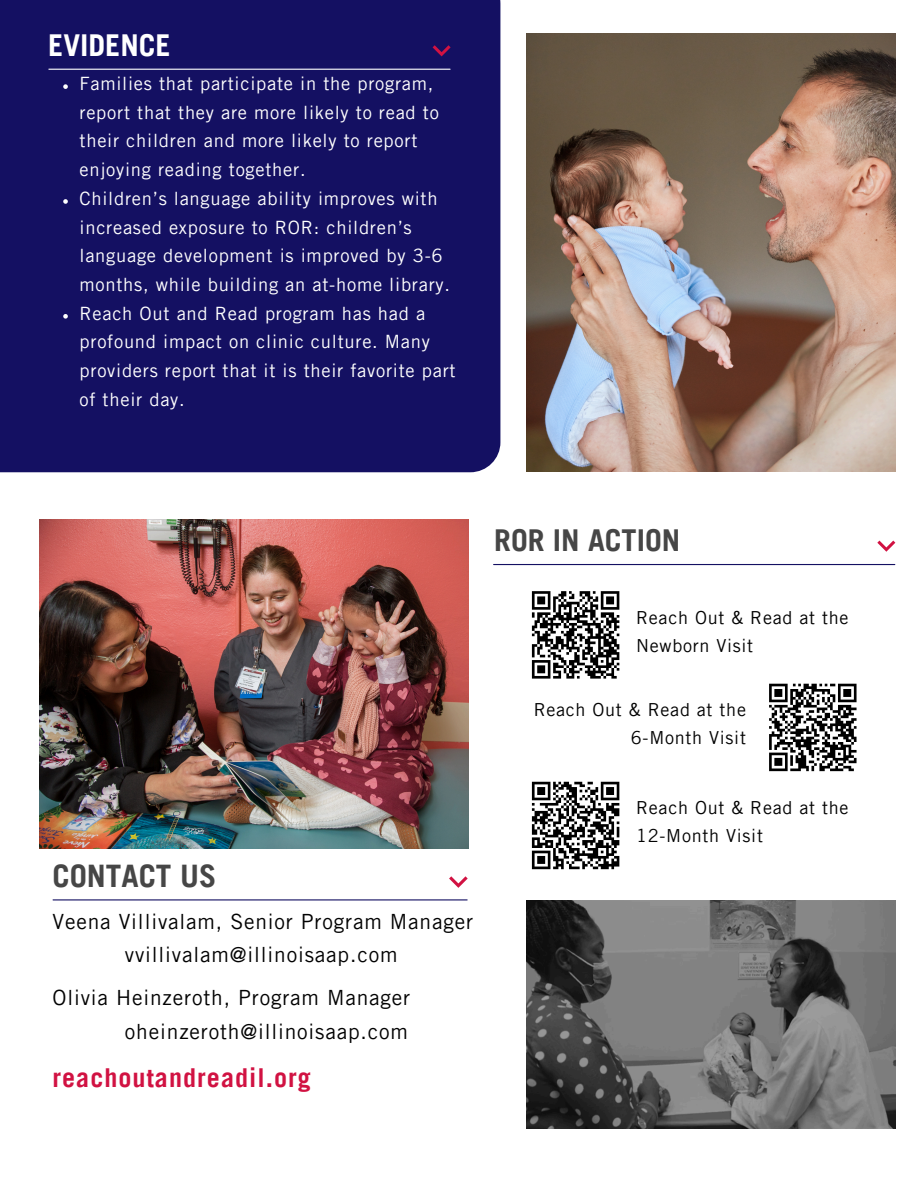
<style>
.page{position:relative;width:918px;height:1188px;background:#fff}
.page>*{position:absolute;margin:0;border:0;box-sizing:border-box;transform-origin:0 0}
.t1{font:700 31.05px "Trade Gothic LT Pro";color:#464646}
.t2{font:700 30.15px "Trade Gothic LT Pro";color:#464646}
.t3{font:700 30.15px "Trade Gothic LT Pro";color:#fff}
.t4{font:700 26.1px "Trade Gothic LT Pro";letter-spacing:.04em;color:#d11242}
.t5{font:21px/33.5px "Trade Gothic LT Pro";letter-spacing:.04em;color:#020202;text-align:center}
.t6{font:18.3px/28.7px "Trade Gothic LT Pro";letter-spacing:.04em;color:#fff}
.t7{font:18px "Trade Gothic LT Pro";letter-spacing:.04em;color:#020202}
</style>
<div class="page">
<svg style="left:769px;top:683px;width:88px;height:89px"></svg>
<img style="left:527px;top:33px;width:369px;height:439px">
<div style="left:0;top:0;width:500px;height:472px;background:#141062"></div>
<hr style="left:49px;top:69px;width:401px;height:1px;background:#fff">
<svg style="left:63px;top:84px;width:5px;height:5px"></svg>
<svg style="left:63px;top:199px;width:5px;height:5px"></svg>
<svg style="left:63px;top:314px;width:5px;height:5px"></svg>
<svg style="left:433px;top:45px;width:18px;height:11px"></svg>
<img style="left:527px;top:900px;width:369px;height:229px">
<hr style="left:494px;top:564px;width:401px;height:1px;background:#141062">
<svg style="left:877px;top:541px;width:18px;height:11px"></svg>
<svg style="left:531px;top:591px;width:89px;height:88px"></svg>
<svg style="left:531px;top:781px;width:89px;height:89px"></svg>
<img style="left:40px;top:520px;width:428px;height:328px">
<hr style="left:53px;top:899px;width:414px;height:1px;background:#141062">
<svg style="left:449px;top:876px;width:19px;height:12px"></svg>
<h1 class="t3" style="left:48px;top:34px;width:124px">EVIDENCE</h1>
<p class="t6" style="left:80px;top:72px;width:361px">Families that participate in the program, report that they are more likely to read to their children and more likely to report enjoying reading together.</p>
<p class="t6" style="left:80px;top:187px;width:372px">Children’s language ability improves with increased exposure to ROR: children’s language development is improved by 3-6 months, while building an at-home library.</p>
<p class="t6" style="left:80px;top:301px;width:378px">Reach Out and Read program has had a profound impact on clinic culture. Many providers report that it is their favorite part of their day.</p>
<p class="t2" style="left:494px;top:529px;width:188px">ROR IN ACTION</p>
<h1 class="t1" style="left:53px;top:865px;width:165px">CONTACT US</h1>
<h3 class="t5" style="left:53px;top:907px;width:422px">Veena Villivalam, Senior Program Manager vvillivalam@illinoisaap.com</h3>
<h3 class="t5" style="left:53px;top:984px;width:359px;text-align:right">Olivia Heinzeroth, Program Manager oheinzeroth@illinoisaap.com</h3>
<h2 class="t4" style="left:53px;top:1068px;width:260px">reachoutandreadil.org</h2>
<p class="t7" style="left:636px;top:611px;width:214px">Reach Out &amp; Read at the</p>
<h1 class="t7" style="left:636px;top:639px;width:119px">Newborn Visit</h1>
<p class="t7" style="left:534px;top:703px;width:214px">Reach Out &amp; Read at the</p>
<p class="t7" style="left:631px;top:731px;width:117px">6-Month Visit</p>
<p class="t7" style="left:636px;top:801px;width:214px">Reach Out &amp; Read at the</p>
<p class="t7" style="left:636px;top:829px;width:128px">12-Month Visit</p>
</div>
